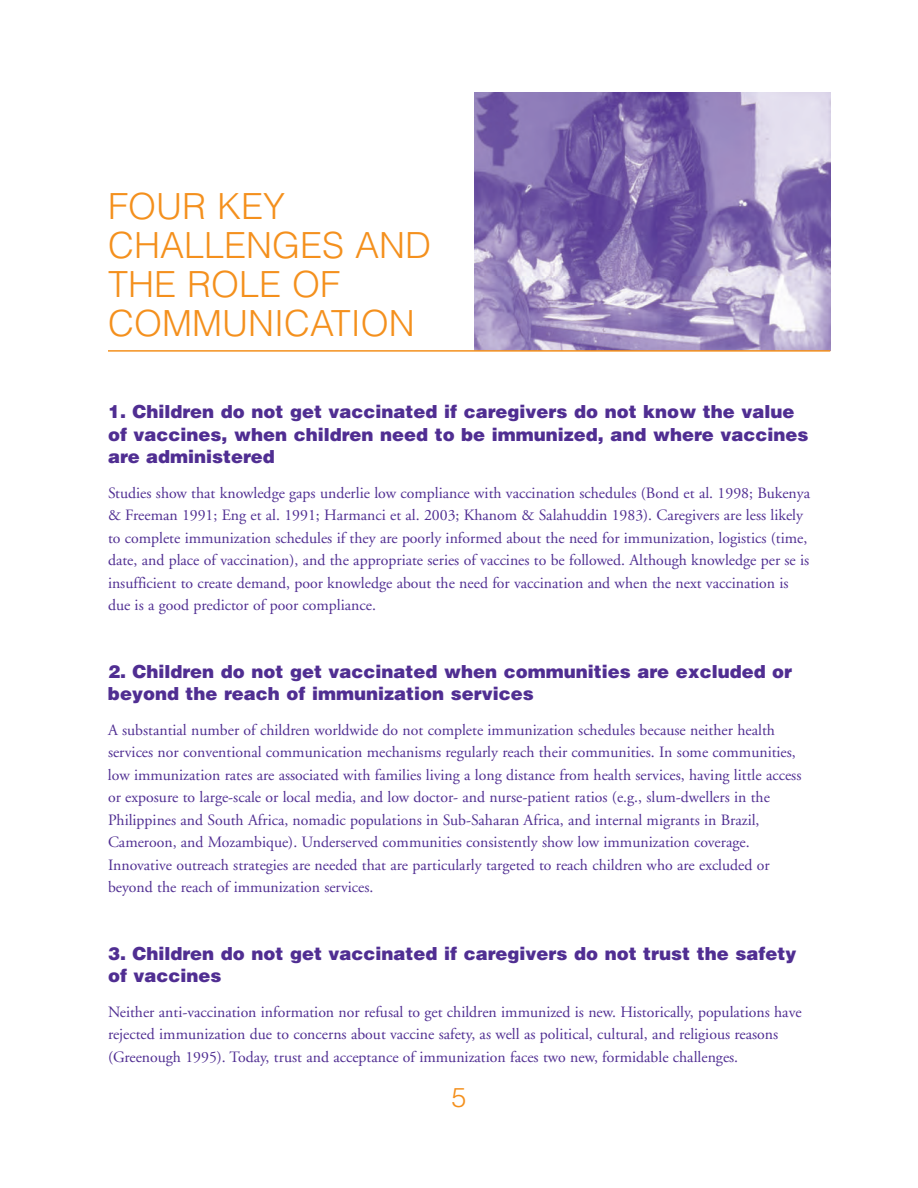
<style>
.page{position:relative;width:918px;height:1188px;background:#fff}
.page>*{position:absolute;margin:0;border:0;box-sizing:border-box;transform-origin:0 0}
.t1{font:300 36px/39px "Helvetica";color:#f4901d}
.t2{font:300 27px "Helvetica";color:#f4901d}
.t3{font:900 18px/22.5px "Helvetica";color:#502e92}
.t4{font:15.75px/22.5px "Adobe Garamond";color:#502e92}
</style>
<div class="page">
<img style="left:474px;top:92px;width:356px;height:258px">
<hr style="left:108px;top:350px;width:722px;height:2px;background:#f4901d">
<h1 class="t1" style="left:108px;top:187px;width:325px">FOUR KEY<br>CHALLENGES AND<br>THE ROLE OF<br>COMMUNICATION</h1>
<p class="t3" style="left:108px;top:401px;width:702px">1. Children do not get vaccinated if caregivers do not know the value of vaccines, when children need to be immunized, and where vaccines are administered</p>
<p class="t4" style="left:108px;top:483px;width:704px">Studies show that knowledge gaps underlie low compliance with vaccination schedules (Bond et al. 1998; Bukenya &amp; Freeman 1991; Eng et al. 1991; Harmanci et al. 2003; Khanom &amp; Salahuddin 1983). Caregivers are less likely to complete immunization schedules if they are poorly informed about the need for immunization, logistics (time, date, and place of vaccination), and the appropriate series of vaccines to be followed. Although knowledge per se is insufficient to create demand, poor knowledge about the need for vaccination and when the next vaccination is due is a good predictor of poor compliance.</p>
<p class="t3" style="left:108px;top:660px;width:686px">2. Children do not get vaccinated when communities are excluded or beyond the reach of immunization services</p>
<p class="t4" style="left:108px;top:720px;width:695px">A substantial number of children worldwide do not complete immunization schedules because neither health services nor conventional communication mechanisms regularly reach their communities. In some communities, low immunization rates are associated with families living a long distance from health services, having little access or exposure to large-scale or local media, and low doctor- and nurse-patient ratios (e.g., slum-dwellers in the Philippines and South Africa, nomadic populations in Sub-Saharan Africa, and internal migrants in Brazil, Cameroon, and Mozambique). Underserved communities consistently show low immunization coverage.<br>Innovative outreach strategies are needed that are particularly targeted to reach children who are excluded or beyond the reach of immunization services.</p>
<p class="t3" style="left:108px;top:942px;width:690px">3. Children do not get vaccinated if caregivers do not trust the safety of vaccines</p>
<p class="t4" style="left:108px;top:1002px;width:695px">Neither anti-vaccination information nor refusal to get children immunized is new. Historically, populations have rejected immunization due to concerns about vaccine safety, as well as political, cultural, and religious reasons (Greenough 1995). Today, trust and acceptance of immunization faces two new, formidable challenges.</p>
<h2 class="t2" style="left:451px;top:1082px;width:17px">5</h2>
</div>
